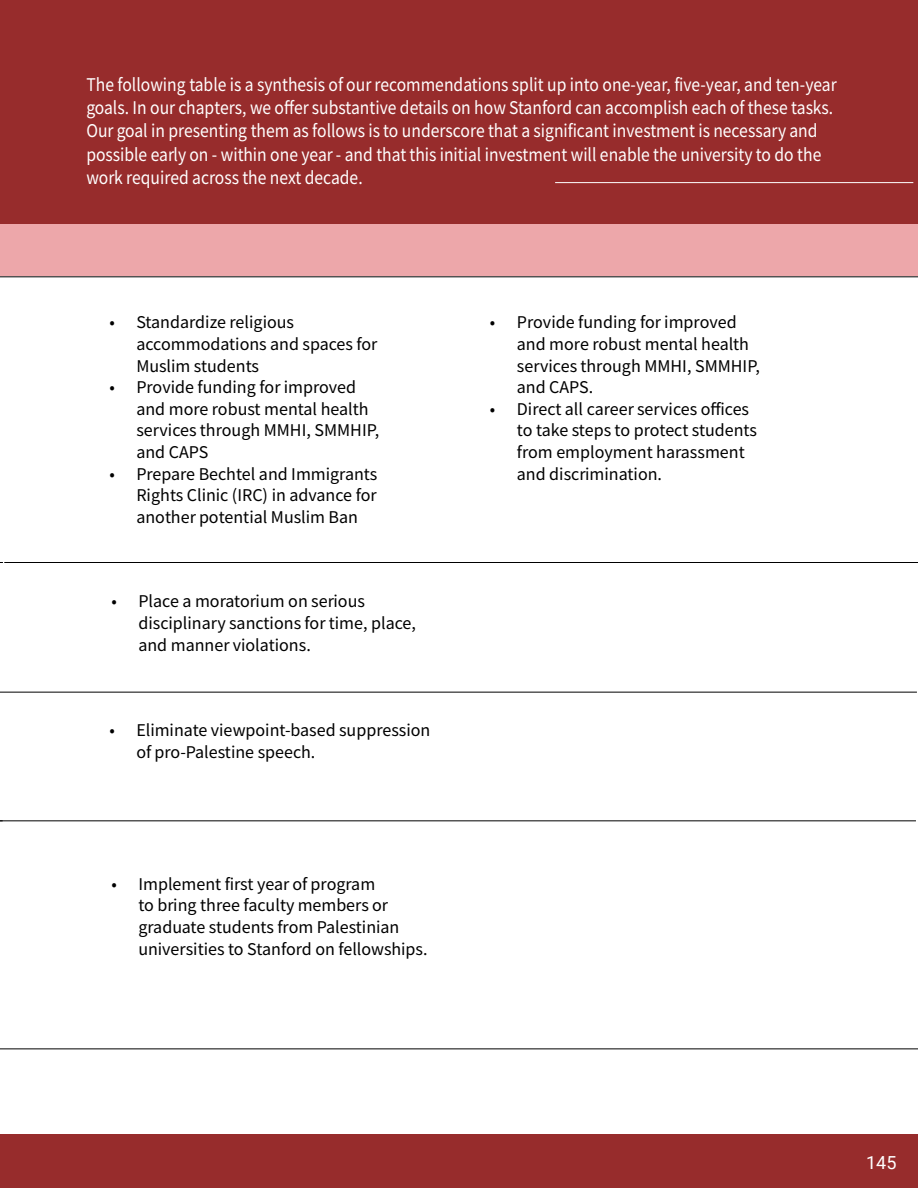
<style>
.page{position:relative;width:918px;height:1188px;background:#fff}
.page>*{position:absolute;margin:0;border:0;box-sizing:border-box;transform-origin:0 0}
.t1{font:19.5px/23.4px "Source Sans Variable";color:#fff;scale:.9 1}
.t2{font:18px/21.6px "Source Sans Variable";color:#000}
.t3{font:18px "Roboto";color:#fff}
</style>
<div class="page">
<div style="left:0;top:224px;width:918px;height:52px;background:#eda7aa"></div>
<hr style="left:0;top:1134px;width:3px;height:54px;background:#972c2c">
<div style="left:2px;top:1134px;width:916px;height:54px;background:#972c2c"></div>
<hr style="left:0;top:1048px;width:918px;height:1px;background:#000">
<hr style="left:0;top:692px;width:917px;height:1px;background:#000">
<hr style="left:4px;top:562px;width:914px;height:1px;background:#000">
<hr style="left:0;top:276px;width:918px;height:1px;background:#000">
<hr style="left:0;top:820px;width:916px;height:1px;background:#000">
<div style="left:0;top:0;width:918px;height:224px;background:#972c2c"></div>
<hr style="left:555px;top:182px;width:358px;height:1px;background:#fff">
<p class="t1" style="left:86px;top:73px;width:835px">The following table is a synthesis of our recommendations split up into one-year, five-year, and ten-year goals. In our chapters, we offer substantive details on how Stanford can accomplish each of these tasks.<br>Our goal in presenting them as follows is to underscore that a significant investment is necessary and possible early on - within one year - and that this initial investment will enable the university to do the work required across the next decade.</p>
<p class="t2" style="left:136px;top:312px;width:243px;text-indent:-27px">• Standardize religious accommodations and spaces for<br>Muslim students</p>
<p class="t2" style="left:136px;top:377px;width:245px;text-indent:-27px">• Provide funding for improved and more robust mental health services through MMHI, SMMHIP, and CAPS</p>
<p class="t2" style="left:136px;top:463px;width:243px;text-align:justify;text-indent:-27px">• Prepare Bechtel and Immigrants Rights Clinic (IRC) in advance for another potential Muslim Ban</p>
<p class="t2" style="left:138px;top:591px;width:279px;text-indent:-27px">• Place a moratorium on serious disciplinary sanctions for time, place, and manner violations.</p>
<p class="t2" style="left:136px;top:720px;width:296px;text-indent:-27px">• Eliminate viewpoint-based suppression of pro-Palestine speech.</p>
<p class="t2" style="left:138px;top:873px;width:291px;text-indent:-27px">• Implement first year of program<br>to bring three faculty members or graduate students from Palestinian universities to Stanford on fellowships.</p>
<p class="t2" style="left:517px;top:312px;width:245px;text-indent:-27px">• Provide funding for improved and more robust mental health services through MMHI, SMMHIP, and CAPS.</p>
<p class="t2" style="left:517px;top:398px;width:242px;text-indent:-27px">• Direct all career services offices to take steps to protect students from employment harassment and discrimination.</p>
<p class="t3" style="left:866px;top:1150px;width:32px">145</p>
</div>
